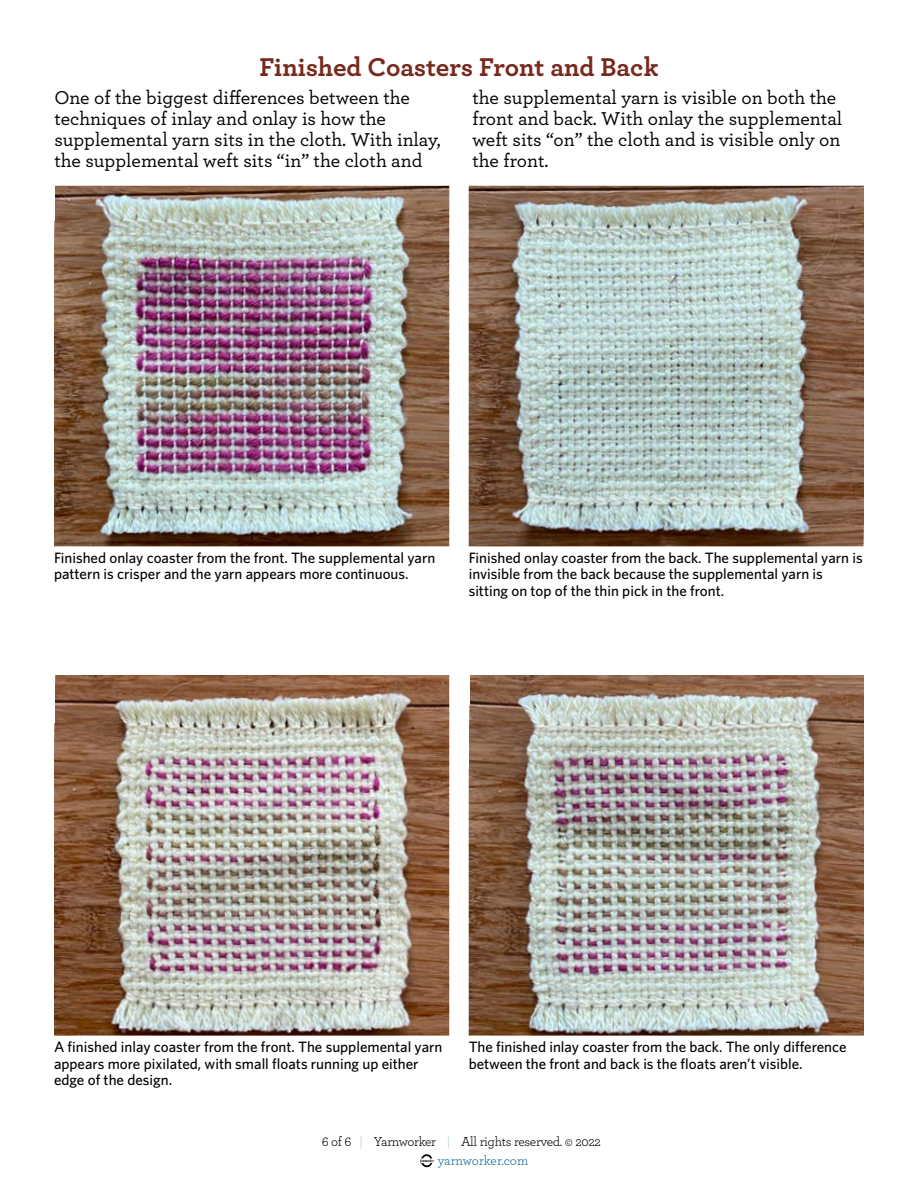
<style>
.page{position:relative;width:918px;height:1188px;background:#fff}
.page>*{position:absolute;margin:0;border:0;box-sizing:border-box;transform-origin:0 0}
.t1{font:700 27px "Archer";letter-spacing:-.005em;color:#76291c}
.t2{font:500 19.5px/21px "Archer";color:#000}
.t3{font:500 15px/16.5px "Whitney";color:#000}
.t4{font:13.5px/19.5px "Archer";letter-spacing:-.025em;color:#000}
.s1{color:#b0cdce}
.s2{color:#146a96}
</style>
<div class="page">
<svg style="left:420px;top:1154px;width:14px;height:13px"></svg>
<img style="left:54px;top:186px;width:395px;height:360px">
<img style="left:469px;top:186px;width:395px;height:360px">
<img style="left:54px;top:675px;width:395px;height:361px">
<img style="left:469px;top:675px;width:395px;height:361px">
<h1 class="t1" style="left:259px;top:45px;width:401px">Finished Coasters Front and Back</h1>
<h2 class="t2" style="left:54px;top:86px;width:388px">One of the biggest differences between the techniques of inlay and onlay is how the supplemental yarn sits in the cloth. With inlay, the supplemental weft sits “in” the cloth and</h2>
<h2 class="t2" style="left:472px;top:86px;width:371px">the supplemental yarn is visible on both the front and back. With onlay the supplemental weft sits “on” the cloth and is visible only on the front.</h2>
<p class="t3" style="left:54px;top:549px;width:383px">Finished onlay coaster from the front. The supplemental yarn pattern is crisper and the yarn appears more continuous.</p>
<p class="t3" style="left:469px;top:549px;width:395px">Finished onlay coaster from the back. The supplemental yarn is invisible from the back because the supplemental yarn is sitting on top of the thin pick in the front.</p>
<p class="t3" style="left:54px;top:1038px;width:390px">A finished inlay coaster from the front. The supplemental yarn appears more pixilated, with small floats running up either edge of the design.</p>
<p class="t3" style="left:469px;top:1038px;width:379px">The finished inlay coaster from the back. The only difference between the front and back is the floats aren’t visible.</p>
<p class="t4" style="left:438px;top:1131px;width:165px;text-indent:-116px">6 of 6 <span class="s1">|</span> Yarnworker <span class="s1">|</span> All rights reserved. © 2022 <span class="s2">yarnworker.com</span></p>
</div>
